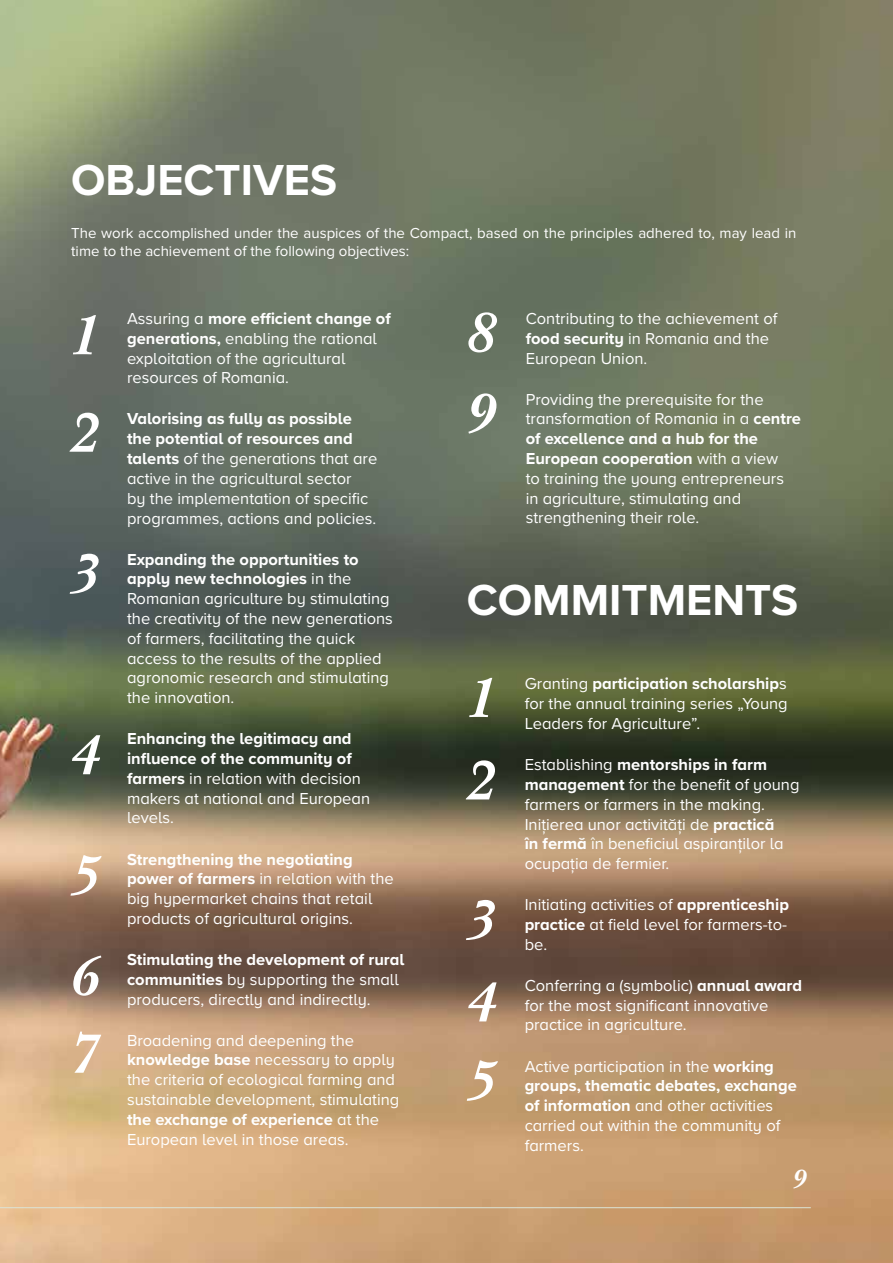
<style>
.page{position:relative;width:893px;height:1263px;background:#fff}
.page>*{position:absolute;margin:0;border:0;box-sizing:border-box;transform-origin:0 0}
.t1{font:italic 700 57px/80.2px "Baskerville BT";color:#fff}
.t2{font:700 45px "Proxima Nova A";color:#fff}
.t3{font:italic 700 27px "Baskerville BT";color:#fff}
.t4{font:16.5px/19.8px "Proxima Nova A";color:#fff}
.t5{font:700 16.5px/19.8px "Proxima Nova A";color:#fff}
.t6{font:15px/18px "Proxima Nova";color:#fff}
.s1{font-weight:700}
.s2{font-weight:400}
</style>
<div class="page">
<img style="left:0;top:0;width:893px;height:1263px">
<hr style="left:0;top:1207px;width:811px;height:1px;background:#dce4d7">
<h2 class="t2" style="left:71px;top:146px;width:267px">OBJECTIVES</h2>
<p class="t6" style="left:71px;top:224px;width:727px">The work accomplished under the auspices of the Compact, based on the principles adhered to, may lead in time to the achievement of the following objectives:</p>
<h1 class="t1" style="left:71px;top:287px;width:33px;line-height:97.5px">1<br>2</h1>
<h1 class="t1" style="left:71px;top:534px;width:33px">3</h1>
<h1 class="t1" style="left:71px;top:695px;width:33px;line-height:120px">4<br>5</h1>
<h1 class="t1" style="left:71px;top:937px;width:33px;line-height:78px">6<br>7</h1>
<p class="t4" style="left:127px;top:308px;width:265px">Assuring a <span class="s1">more efficient change of generations,</span> enabling the rational exploitation of the agricultural resources of Romania.</p>
<p class="t4" style="left:127px;top:408px;width:252px"><span class="s1">Valorising as fully as possible the potential of resources and talents</span> of the generations that are active in the agricultural sector<br>by the implementation of specific programmes, actions and policies.</p>
<p class="t4" style="left:127px;top:548px;width:267px"><span class="s1">Expanding the opportunities to apply new technologies</span> in the<br>Romanian agriculture by stimulating the creativity of the new generations of farmers, facilitating the quick access to the results of the applied agronomic research and stimulating the innovation.</p>
<p class="t5" style="left:127px;top:728px;width:245px">Enhancing the legitimacy and influence of the community of farmers <span class="s2">in relation with decision makers at national and European levels.</span></p>
<p class="t4" style="left:127px;top:848px;width:268px"><span class="s1">Strengthening the negotiating power of farmers</span> in relation with the big hypermarket chains that retail products of agricultural origins.</p>
<p class="t4" style="left:127px;top:949px;width:279px"><span class="s1">Stimulating the development of rural communities</span> by supporting the small producers, directly and indirectly.</p>
<p class="t4" style="left:127px;top:1029px;width:274px">Broadening and deepening the <span class="s1">knowledge base</span> necessary to apply the criteria of ecological farming and sustainable development, stimulating <span class="s1">the exchange of experience</span> at the European level in those areas.</p>
<h1 class="t1" style="left:467px;top:292px;width:33px;line-height:81px">8<br>9</h1>
<p class="t4" style="left:526px;top:308px;width:253px">Contributing to the achievement of <span class="s1">food security</span> in Romania and the<br>European Union.</p>
<p class="t4" style="left:526px;top:388px;width:277px">Providing the prerequisite for the transformation of Romania in a <span class="s1">centre of excellence and a hub for the European cooperation</span> with a view<br>to training the young entrepreneurs<br>in agriculture, stimulating and strengthening their role.</p>
<h2 class="t2" style="left:467px;top:566px;width:333px">COMMITMENTS</h2>
<h1 class="t1" style="left:467px;top:657px;width:33px;line-height:82.5px">1<br>2</h1>
<h1 class="t1" style="left:467px;top:880px;width:33px;text-align:justify">3<br>4<br>5</h1>
<p class="t4" style="left:525px;top:673px;width:264px;text-align:justify">Granting <span class="s1">participation scholarship</span>s for the annual training series „Young Leaders for Agriculture”.</p>
<p class="t4" style="left:525px;top:754px;width:276px">Establishing <span class="s1">mentorships in farm management</span> for the benefit of young farmers or farmers in the making.<br>Inițierea unor activități de <span class="s1">practică<br>în fermă</span> în beneficiul aspiranților la ocupația de fermier.</p>
<p class="t4" style="left:525px;top:894px;width:266px;text-align:justify">Initiating activities of <span class="s1">apprenticeship practice</span> at field level for farmers-to&shy;be.</p>
<p class="t4" style="left:525px;top:975px;width:279px">Conferring a (symbolic) <span class="s1">annual award </span>for the most significant innovative practice in agriculture.</p>
<p class="t4" style="left:525px;top:1055px;width:274px">Active participation in the <span class="s1">working groups, thematic debates, exchange of information</span> and other activities carried out within the community of farmers.</p>
<h3 class="t3" style="left:793px;top:1162px;width:16px">9</h3>
</div>
